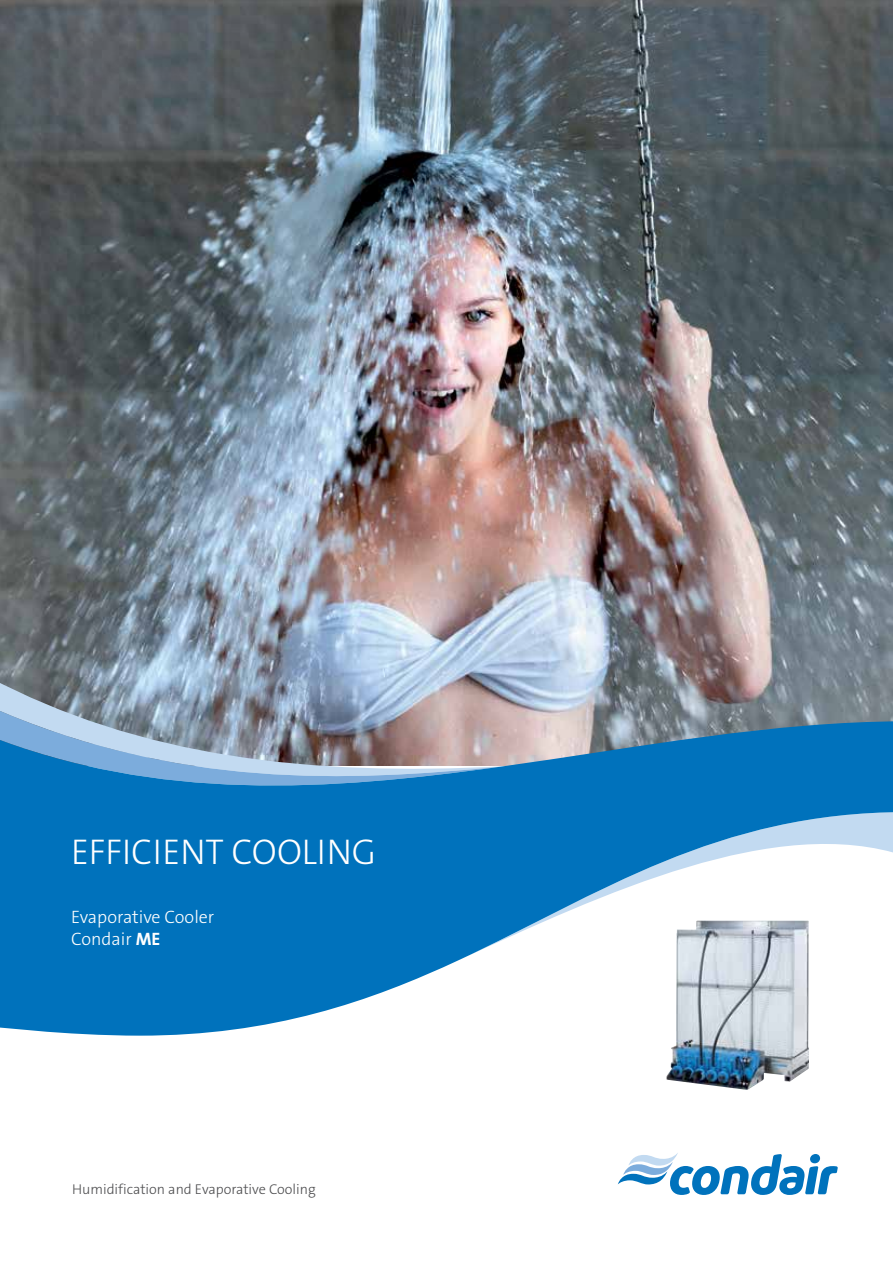
<style>
.page{position:relative;width:893px;height:1263px;background:#fff}
.page>*{position:absolute;margin:0;border:0;box-sizing:border-box;transform-origin:0 0}
.t1{font:300 36px "The Sans B3";color:#fff}
.t2{font:300 18px/21.3px "The Sans B3";color:#fff}
.t3{font:300 14.25px "The Sans B3";color:#4d4d4f}
.s1{font-family:"The Sans B7";font-weight:700}
</style>
<div class="page">
<img style="left:0;top:0;width:893px;height:29px">
<img style="left:0;top:29px;width:893px;height:692px">
<img style="left:666px;top:1039px;width:143px;height:51px">
<svg style="left:0;top:676px;width:503px;height:45px;background:#94a2b5"></svg>
<svg style="left:0;top:705px;width:500px;height:16px;background:#969faf"></svg>
<svg style="left:0;top:721px;width:893px;height:315px;fill:#0072bc"></svg>
<svg style="left:618px;top:1153px;width:220px;height:42px"></svg>
<h1 class="t1" style="left:71px;top:832px;width:307px">EFFICIENT COOLING</h1>
<p class="t2" style="left:71px;top:907px;width:145px">Evaporative Cooler<br>Condair <span class="s1">ME</span></p>
<p class="t3" style="left:72px;top:1181px;width:245px">Humidification and Evaporative Cooling</p>
</div>
